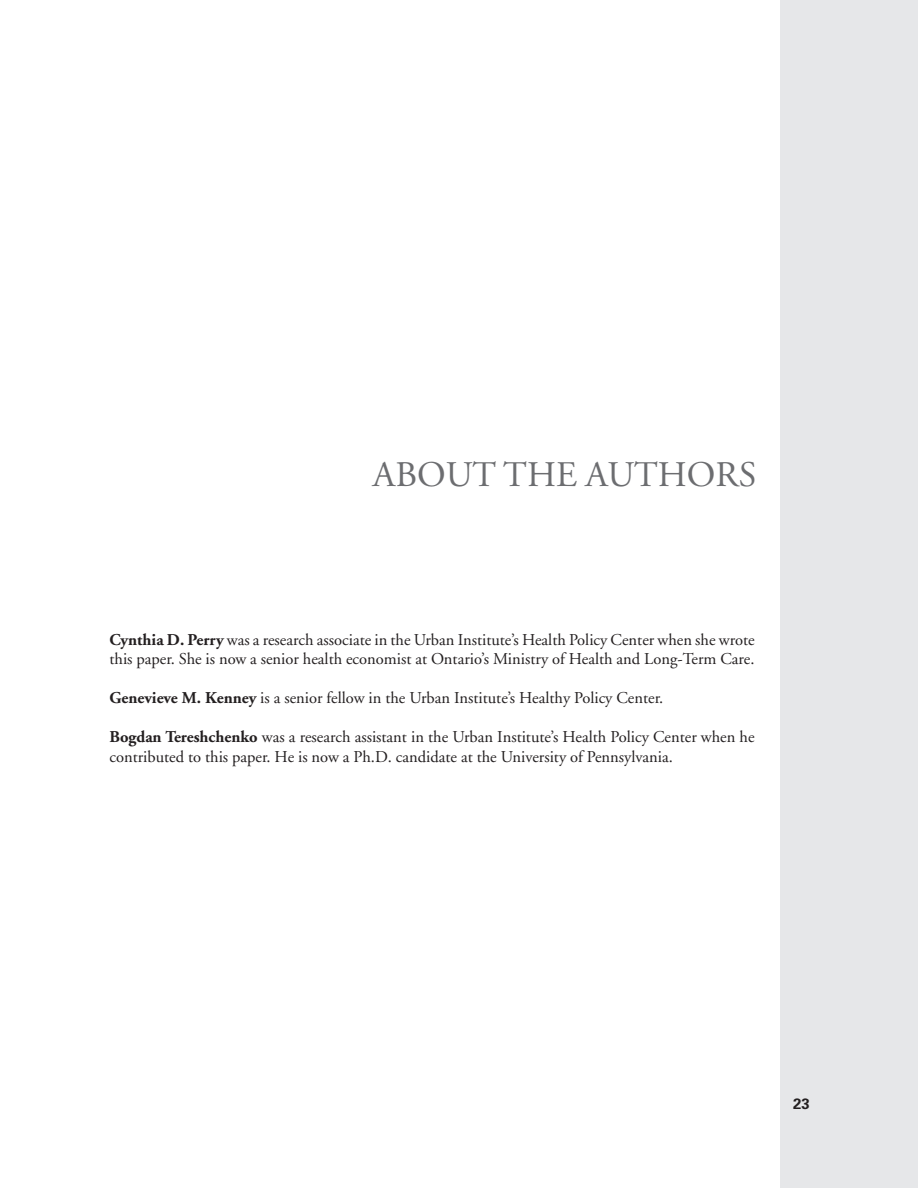
<style>
.page{position:relative;width:918px;height:1188px;background:#fff}
.page>*{position:absolute;margin:0;border:0;box-sizing:border-box;transform-origin:0 0}
.t1{font:36px "Adobe Garamond";color:#6c6d70}
.t2{font:16.5px/19.5px "Adobe Garamond";color:#231f20}
.t3{font:700 15px "Univers";color:#231f20}
.s1{font-weight:700}
</style>
<div class="page">
<div style="left:780px;top:0;width:138px;height:1188px;background:#e6e7e9"></div>
<h1 class="t1" style="left:373px;top:461px;width:385px">ABOUT THE AUTHORS</h1>
<p class="t2" style="left:109px;top:631px;width:647px"><span class="s1">Cynthia D. Perry</span> was a research associate in the Urban Institute’s Health Policy Center when she wrote this paper. She is now a senior health economist at Ontario’s Ministry of Health and Long-Term Care.</p>
<p class="t2" style="left:109px;top:690px;width:555px"><span class="s1">Genevieve M. Kenney</span> is a senior fellow in the Urban Institute’s Healthy Policy Center.</p>
<p class="t2" style="left:109px;top:729px;width:647px"><span class="s1">Bogdan Tereshchenko</span> was a research assistant in the Urban Institute’s Health Policy Center when he contributed to this paper. He is now a Ph.D. candidate at the University of Pennsylvania.</p>
<p class="t3" style="left:793px;top:1098px;width:18px">23</p>
</div>
